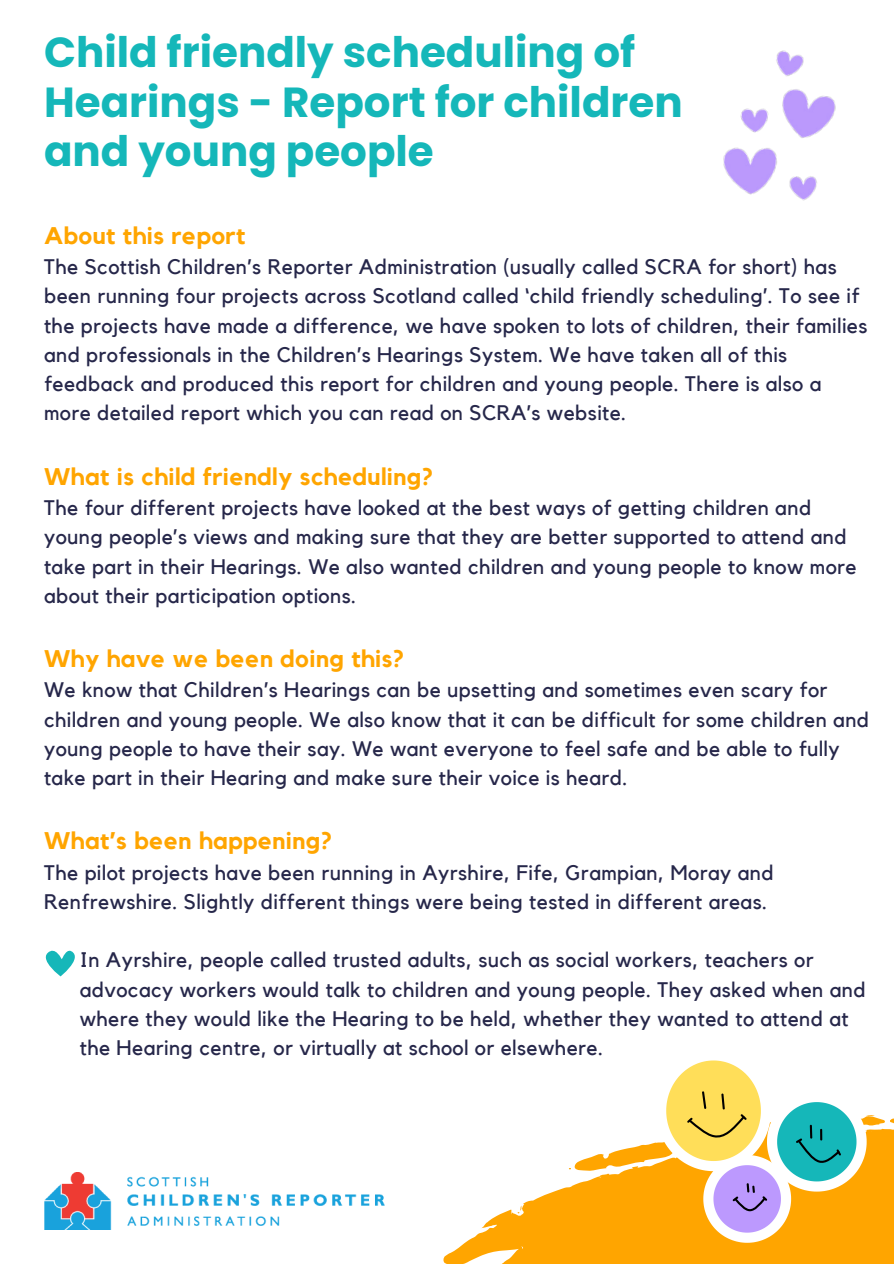
<style>
.page{position:relative;width:894px;height:1264px;background:#fff}
.page>*{position:absolute;margin:0;border:0;box-sizing:border-box;transform-origin:0 0}
.t1{font:700 42px/49.5px "Poppins";color:#15b7b9}
.t2{font:700 24px "Kollektif";letter-spacing:.02em;color:#ffa500}
.t3{font:21px/29.2px "Kollektif";letter-spacing:.02em;color:#26274a}
</style>
<div class="page">
<img style="left:44px;top:1172px;width:340px;height:57px">
<svg style="left:443px;top:1115px;width:450px;height:148px"></svg>
<svg style="left:889px;top:1117px;width:4px;height:6px"></svg>
<svg style="left:517px;top:1205px;width:5px;height:8px"></svg>
<svg style="left:45px;top:950px;width:30px;height:26px"></svg>
<img style="left:723px;top:50px;width:113px;height:151px">
<svg style="left:568px;top:1060px;width:306px;height:186px"></svg>
<p class="t1" style="left:44px;top:28px;width:640px">Child friendly scheduling of<br>Hearings - Report for children and young people</p>
<p class="t2" style="left:44px;top:224px;width:203px">About this report</p>
<h1 class="t3" style="left:44px;top:253px;width:824px">The Scottish Children’s Reporter Administration (usually called SCRA for short) has been running four projects across Scotland called ‘child friendly scheduling’. To see if the projects have made a difference, we have spoken to lots of children, their families and professionals in the Children’s Hearings System. We have taken all of this feedback and produced this report for children and young people. There is also a more detailed report which you can read on SCRA’s website.</h1>
<p class="t2" style="left:44px;top:465px;width:390px">What is child friendly scheduling?</p>
<p class="t3" style="left:44px;top:494px;width:813px">The four different projects have looked at the best ways of getting children and young people’s views and making sure that they are better supported to attend and take part in their Hearings. We also wanted children and young people to know more about their participation options.</p>
<p class="t2" style="left:44px;top:647px;width:361px">Why have we been doing this?</p>
<p class="t3" style="left:44px;top:676px;width:826px">We know that Children’s Hearings can be upsetting and sometimes even scary for children and young people. We also know that it can be difficult for some children and young people to have their say. We want everyone to feel safe and be able to fully take part in their Hearing and make sure their voice is heard.</p>
<p class="t2" style="left:44px;top:829px;width:289px">What’s been happening?</p>
<p class="t3" style="left:44px;top:858px;width:730px">The pilot projects have been running in Ayrshire, Fife, Grampian, Moray and<br>Renfrewshire. Slightly different things were being tested in different areas.</p>
<p class="t3" style="left:80px;top:946px;width:787px">In Ayrshire, people called trusted adults, such as social workers, teachers or advocacy workers would talk to children and young people. They asked when and where they would like the Hearing to be held, whether they wanted to attend at the Hearing centre, or virtually at school or elsewhere.</p>
</div>
